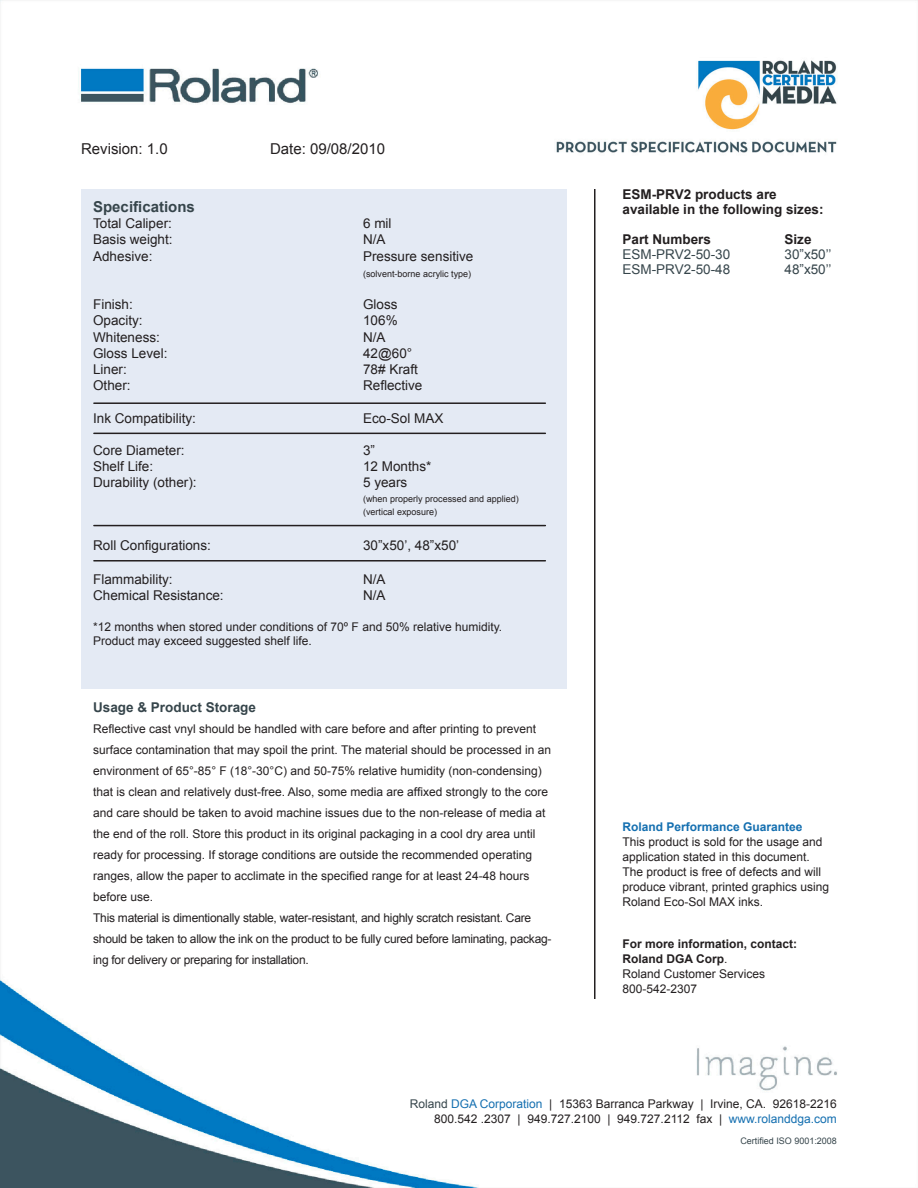
<style>
.page{position:relative;width:918px;height:1188px;background:#fff}
.page>*{position:absolute;margin:0;border:0;box-sizing:border-box;transform-origin:0 0}
.t1{font:15px "Arial";color:#231f20}
.t2{font:700 15px "Arial";color:#36454b}
.t3{font:13.5px "Arial";color:#231f20}
.t4{font:700 13.5px "Arial";color:#231f20}
.t5{font:13.5px "Arial";color:#36454b}
.t6{font:700 13.5px "Arial";color:#36454b}
.t7{font:12px/21px "Arial";color:#231f20}
.t8{font:12px/21px "Arial";letter-spacing:-.02em;color:#231f20}
.t9{font:700 12px "Arial";color:#231f20}
.t10{font:700 12px "Arial";color:#146fb0}
.t11{font:9px/13.5px "Arial";color:#231f20}
.t12{font:9px "Arial";color:#36454b}
.s1{font-weight:400}
.s2{color:#36454b}
.s3{color:#146fb0}
</style>
<div class="page">
<img style="left:0;top:0;width:918px;height:1188px">
<hr style="left:594px;top:189px;width:2px;height:810px;background:#231f20">
<div style="left:81px;top:189px;width:486px;height:499px;background:#e4eaf4"></div>
<hr style="left:94px;top:402px;width:451px;height:2px;background:#231f20">
<hr style="left:94px;top:433px;width:451px;height:1px;background:#231f20">
<hr style="left:94px;top:525px;width:451px;height:1px;background:#231f20">
<hr style="left:94px;top:560px;width:451px;height:2px;background:#231f20">
<p class="t1" style="left:81px;top:139px;width:88px">Revision: 1.0</p>
<p class="t1" style="left:270px;top:139px;width:117px">Date: 09/08/2010</p>
<p class="t2" style="left:93px;top:197px;width:103px">Specifications</p>
<p class="t3" style="left:93px;top:215px;width:80px">Total Caliper:</p>
<p class="t3" style="left:363px;top:215px;width:30px">6 mil</p>
<p class="t3" style="left:93px;top:231px;width:81px">Basis weight:</p>
<p class="t3" style="left:363px;top:231px;width:24px">N/A</p>
<p class="t3" style="left:93px;top:247px;width:61px">Adhesive:</p>
<p class="t3" style="left:363px;top:247px;width:112px">Pressure sensitive</p>
<p class="t11" style="left:363px;top:267px;width:110px">(solvent-borne acrylic type)</p>
<p class="t3" style="left:93px;top:296px;width:41px">Finish:</p>
<p class="t3" style="left:363px;top:296px;width:36px">Gloss</p>
<p class="t3" style="left:93px;top:312px;width:51px">Opacity:</p>
<p class="t3" style="left:363px;top:312px;width:36px">106%</p>
<p class="t3" style="left:93px;top:328px;width:68px">Whiteness:</p>
<p class="t3" style="left:363px;top:328px;width:24px">N/A</p>
<p class="t3" style="left:93px;top:344px;width:76px">Gloss Level:</p>
<p class="t3" style="left:363px;top:344px;width:51px">42@60°</p>
<p class="t3" style="left:93px;top:360px;width:35px">Liner:</p>
<p class="t3" style="left:363px;top:360px;width:56px">78# Kraft</p>
<p class="t3" style="left:93px;top:377px;width:39px">Other:</p>
<p class="t3" style="left:363px;top:377px;width:61px">Reflective</p>
<p class="t3" style="left:93px;top:409px;width:104px">Ink Compatibility:</p>
<p class="t3" style="left:363px;top:409px;width:82px">Eco-Sol MAX</p>
<p class="t3" style="left:93px;top:441px;width:93px">Core Diameter:</p>
<p class="t3" style="left:363px;top:441px;width:14px">3”</p>
<p class="t3" style="left:93px;top:458px;width:62px">Shelf Life:</p>
<p class="t3" style="left:363px;top:458px;width:70px">12 Months*</p>
<p class="t3" style="left:93px;top:474px;width:105px">Durability (other):</p>
<p class="t3" style="left:363px;top:474px;width:46px">5 years</p>
<p class="t11" style="left:363px;top:492px;width:157px">(when properly processed and applied) (vertical exposure)</p>
<p class="t3" style="left:93px;top:536px;width:119px">Roll Configurations:</p>
<p class="t3" style="left:363px;top:536px;width:98px">30”x50’, 48”x50’</p>
<p class="t3" style="left:93px;top:570px;width:81px">Flammability:</p>
<p class="t3" style="left:363px;top:570px;width:24px">N/A</p>
<p class="t3" style="left:93px;top:586px;width:132px">Chemical Resistance:</p>
<p class="t3" style="left:363px;top:586px;width:24px">N/A</p>
<p class="t7" style="left:93px;top:619px;width:411px;line-height:14.4px">*12 months when stored under conditions of 70º F and 50% relative humidity.<br>Product may exceed suggested shelf life.</p>
<p class="t6" style="left:93px;top:698px;width:164px">Usage &amp; Product Storage</p>
<p class="t7" style="left:93px;top:718px;width:460px">Reflective cast vnyl should be handled with care before and after printing to prevent surface contamination that may spoil the print. The material should be processed in an environment of 65°-85° F (18°-30°C) and 50-75% relative humidity (non-condensing) that is clean and relatively dust-free. Also, some media are affixed strongly to the core and care should be taken to avoid machine issues due to the non-release of media at the end of the roll. Store this product in its original packaging in a cool dry area until ready for processing. If storage conditions are outside the recommended operating ranges, allow the paper to acclimate in the specified range for at least 24-48 hours before use.</p>
<p class="t8" style="left:93px;top:907px;width:460px">This material is dimentionally stable, water-resistant, and highly scratch resistant. Care should be taken to allow the ink on the product to be fully cured before laminating, packag&shy;ing for delivery or preparing for installation.</p>
<p class="t4" style="left:622px;top:185px;width:156px">ESM-PRV2 products are</p>
<p class="t4" style="left:622px;top:200px;width:203px">available in the following sizes:</p>
<p class="t4" style="left:622px;top:230px;width:90px">Part Numbers</p>
<p class="t4" style="left:784px;top:230px;width:29px">Size</p>
<p class="t5" style="left:622px;top:245px;width:109px">ESM-PRV2-50-30</p>
<p class="t5" style="left:784px;top:245px;width:49px">30”x50’’</p>
<p class="t5" style="left:622px;top:260px;width:109px">ESM-PRV2-50-48</p>
<p class="t5" style="left:784px;top:260px;width:49px">48”x50’’</p>
<p class="t10" style="left:622px;top:819px;width:182px">Roland Performance Guarantee</p>
<p class="t7" style="left:622px;top:834px;width:208px;line-height:15px">This product is sold for the usage and application stated in this document.<br>The product is free of defects and will produce vibrant, printed graphics using Roland Eco-Sol MAX inks.</p>
<p class="t9" style="left:622px;top:936px;width:176px">For more information, contact:</p>
<p class="t9" style="left:622px;top:951px;width:106px">Roland DGA Corp<span class="s1">.</span></p>
<p class="t7" style="left:622px;top:963px;width:144px">Roland Customer Services</p>
<p class="t7" style="left:622px;top:978px;width:76px">800-542-2307</p>
<p class="t7" style="left:410px;top:1094px;width:429px"><span class="s2">Roland</span> <span class="s3">DGA Corporation</span> | 15363 Barranca Parkway | Irvine, CA. 92618-2216</p>
<p class="t7" style="left:434px;top:1108px;width:404px">800.542 .2307 | 949.727.2100 | 949.727.2112 fax | <span class="s3">www.rolanddga.com</span></p>
<p class="t12" style="left:740px;top:1135px;width:98px">Certified ISO 9001:2008</p>
</div>
